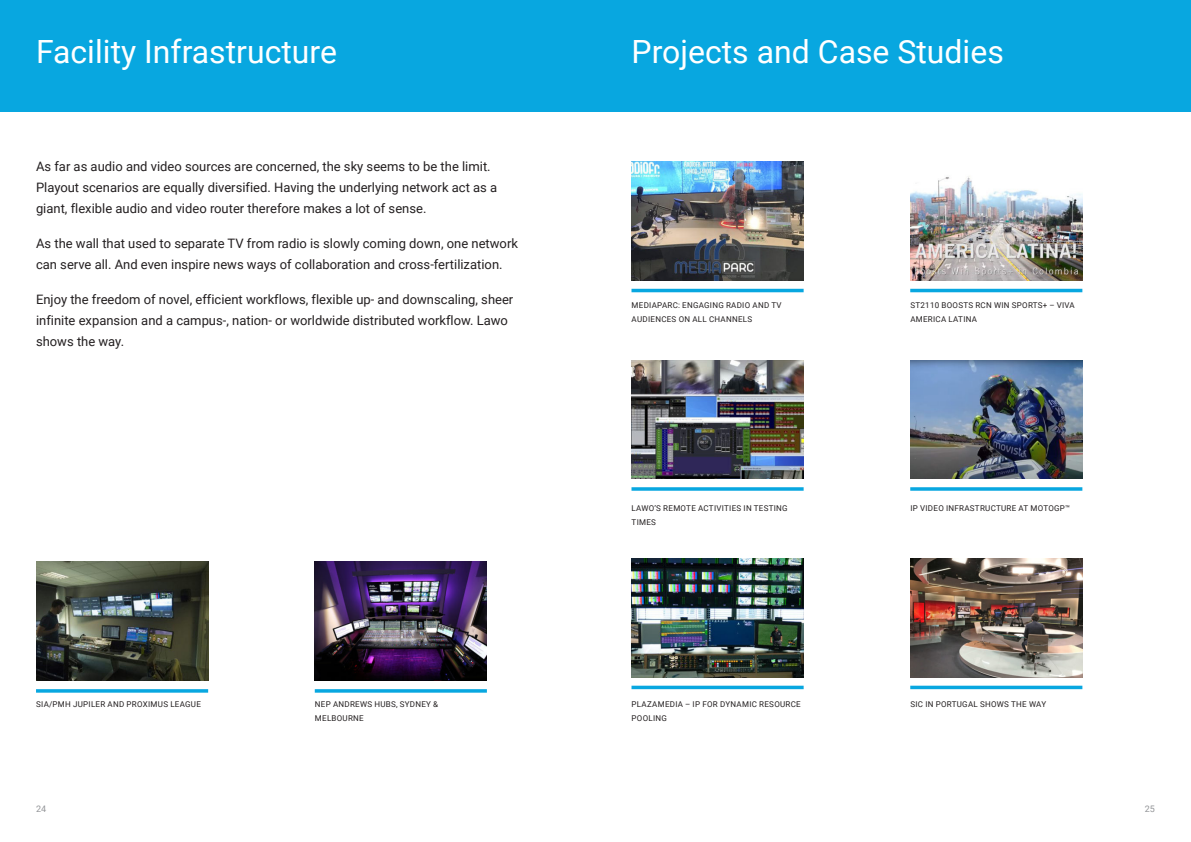
<style>
.page{position:relative;width:1191px;height:842px;background:#fff}
.page>*{position:absolute;margin:0;border:0;box-sizing:border-box;transform-origin:0 0}
._32_35_Light{font:32px "Roboto";color:#fff}
.Text_13_21{font:13px/21px "Roboto";color:#231f20}
.t1{font:9px "Roboto";color:#939598}
._8_12_Regular_SC_Line{font:8px/14px "Roboto";letter-spacing:.035em;color:#231f20}
</style>
<div class="page">
<div style="left:0;top:0;width:1191px;height:112px;background:#08a7e0"></div>
<img style="left:631px;top:162px;width:172px;height:118px">
<img style="left:910px;top:176px;width:172px;height:104px">
<hr style="left:631px;top:289px;width:172px;height:3px;background:#08a7e0">
<hr style="left:910px;top:289px;width:172px;height:3px;background:#08a7e0">
<img style="left:631px;top:360px;width:172px;height:119px">
<img style="left:910px;top:360px;width:172px;height:119px">
<svg style="left:631px;top:487px;width:172px;height:4px"></svg>
<svg style="left:910px;top:487px;width:172px;height:4px"></svg>
<img style="left:631px;top:558px;width:172px;height:119px">
<img style="left:910px;top:558px;width:172px;height:119px">
<hr style="left:631px;top:686px;width:172px;height:3px;background:#08a7e0">
<hr style="left:910px;top:686px;width:172px;height:3px;background:#08a7e0">
<img style="left:36px;top:562px;width:172px;height:119px">
<img style="left:315px;top:562px;width:172px;height:119px">
<svg style="left:36px;top:689px;width:172px;height:4px"></svg>
<svg style="left:315px;top:689px;width:172px;height:4px"></svg>
<p class="_32_35_Light" style="left:36px;top:29px;width:302px">Facility Infrastructure</p>
<p class="_32_35_Light" style="left:631px;top:29px;width:374px">Projects and Case Studies</p>
<p class="Text_13_21" style="left:36px;top:156px;width:463px">As far as audio and video sources are concerned, the sky seems to be the limit.<br>Playout scenarios are equally diversified. Having the underlying network act as a giant, flexible audio and video router therefore makes a lot of sense.</p>
<p class="Text_13_21" style="left:36px;top:233px;width:483px">As the wall that used to separate TV from radio is slowly coming down, one network can serve all. And even inspire news ways of collaboration and cross-fertilization.</p>
<p class="Text_13_21" style="left:36px;top:289px;width:479px">Enjoy the freedom of novel, efficient workflows, flexible up- and downscaling, sheer infinite expansion and a campus-, nation- or worldwide distributed workflow. Lawo shows the way.</p>
<p class="_8_12_Regular_SC_Line" style="left:631px;top:298px;width:151px">MEDIAPARC: ENGAGING RADIO AND TV<br>AUDIENCES ON ALL CHANNELS</p>
<p class="_8_12_Regular_SC_Line" style="left:910px;top:298px;width:166px">ST2110 BOOSTS RCN WIN SPORTS+ – VIVA<br>AMERICA LATINA</p>
<p class="_8_12_Regular_SC_Line" style="left:631px;top:501px;width:158px">LAWO’S REMOTE ACTIVITIES IN TESTING<br>TIMES</p>
<p class="_8_12_Regular_SC_Line" style="left:910px;top:501px;width:161px">IP VIDEO INFRASTRUCTURE AT MOTOGP™</p>
<p class="_8_12_Regular_SC_Line" style="left:36px;top:697px;width:166px">SIA/PMH JUPILER AND PROXIMUS LEAGUE</p>
<p class="_8_12_Regular_SC_Line" style="left:315px;top:697px;width:125px">NEP ANDREWS HUBS, SYDNEY &amp;</p>
<p class="_8_12_Regular_SC_Line" style="left:910px;top:697px;width:137px">SIC IN PORTUGAL SHOWS THE WAY</p>
<p class="_8_12_Regular_SC_Line" style="left:315px;top:711px;width:50px">MELBOURNE</p>
<p class="_8_12_Regular_SC_Line" style="left:631px;top:697px;width:171px">PLAZAMEDIA – IP FOR DYNAMIC RESOURCE<br>POOLING</p>
<p class="t1" style="left:36px;top:802px;width:12px">24</p>
<p class="t1" style="left:1144px;top:802px;width:12px">25</p>
</div>
